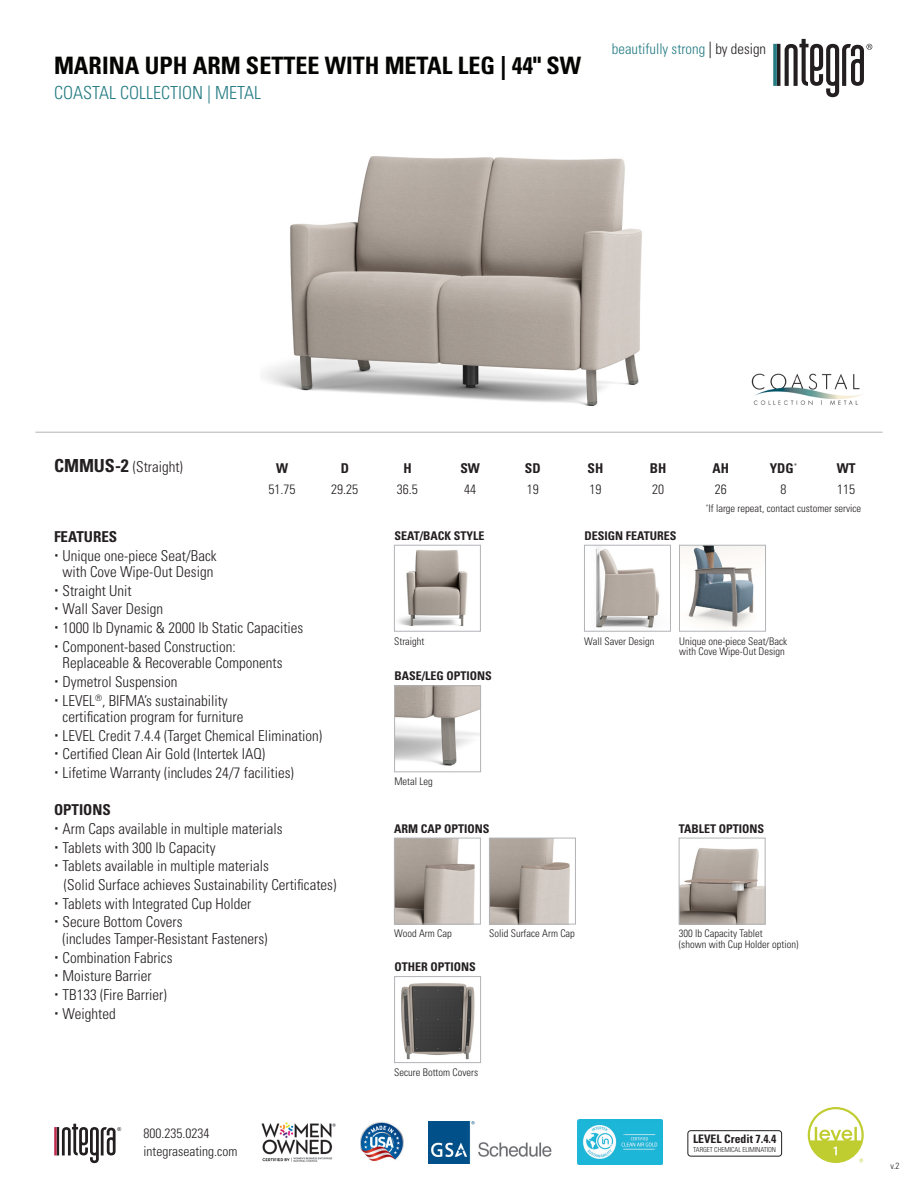
<style>
.page{position:relative;width:918px;height:1188px;background:#fff}
.page>*{position:absolute;margin:0;border:0;box-sizing:border-box;transform-origin:0 0}
.t1{font:700 condensed 24px "Univers LT Std";color:#040503}
.t2{font:300 condensed 18px "Univers LT Std";color:#257c83}
.t3{font:300 condensed 15px/16.5px "Univers LT Std";color:#231f20}
.t4{font:700 condensed 15px "Univers LT Std";color:#231f20}
.t5{font:300 condensed 14.7px "Univers LT Std";color:#257c83}
.t6{font:300 condensed 13.5px/18px "Univers LT Std";color:#231f20}
.t7{font:700 condensed 13.5px "Univers LT Std";color:#231f20}
.t8{font:700 condensed 12px "Univers LT Std";color:#231f20}
.t9{font:700 condensed 11.7px "Univers LT Std";color:#231f20}
.t10{font:300 condensed 10.5px "Univers LT Std";color:#231f20}
.t11{font:300 condensed 9px "Univers LT Std";color:#231f20}
.t12{font:300 condensed 6.9px "Univers LT Std";letter-spacing:-.01em;color:#231f20}
.s1{font-size:16.35px;color:#231f20}
.s2{color:#231f20}
.s3{font-weight:700;font-size:18px}
</style>
<div class="page">
<img style="left:751px;top:373px;width:112px;height:32px">
<svg style="left:54px;top:1124px;width:67px;height:39px"></svg>
<img style="left:360px;top:1121px;width:43px;height:41px">
<img style="left:261px;top:1122px;width:74px;height:40px">
<img style="left:577px;top:1120px;width:86px;height:44px">
<hr style="left:35px;top:432px;width:848px;height:1px;background:#b2b3b7">
<svg style="left:773px;top:39px;width:99px;height:58px"></svg>
<img style="left:428px;top:1121px;width:124px;height:42px">
<svg style="left:808px;top:1107px;width:56px;height:56px"></svg>
<div style="left:688px;top:1130px;width:94px;height:27px;border:1px solid #231f20;border-radius:3px"></div>
<img style="left:263px;top:156px;width:379px;height:250px">
<img style="left:396px;top:688px;width:83px;height:78px">
<div style="left:394px;top:686px;width:87px;height:86px;border:1px solid #b2b3b7"></div>
<img style="left:401px;top:983px;width:74px;height:77px">
<div style="left:394px;top:976px;width:87px;height:87px;border:1px solid #b2b3b7"></div>
<img style="left:398px;top:550px;width:70px;height:76px">
<div style="left:394px;top:545px;width:87px;height:86px;border:1px solid #b2b3b7"></div>
<img style="left:396px;top:840px;width:79px;height:82px">
<div style="left:394px;top:838px;width:87px;height:86px;border:1px solid #b2b3b7"></div>
<img style="left:491px;top:840px;width:79px;height:82px">
<div style="left:489px;top:838px;width:87px;height:86px;border:1px solid #b2b3b7"></div>
<img style="left:681px;top:848px;width:82px;height:74px">
<div style="left:679px;top:838px;width:86px;height:86px;border:1px solid #b2b3b7"></div>
<img style="left:681px;top:547px;width:83px;height:80px">
<div style="left:679px;top:545px;width:87px;height:86px;border:1px solid #b2b3b7"></div>
<img style="left:596px;top:547px;width:64px;height:81px">
<div style="left:584px;top:545px;width:87px;height:86px;border:1px solid #b2b3b7"></div>
<p class="t1" style="left:54px;top:50px;width:529px">MARINA UPH ARM SETTEE WITH METAL LEG | 44" SW</p>
<p class="t2" style="left:54px;top:82px;width:209px">COASTAL COLLECTION | METAL</p>
<p class="t5" style="left:612px;top:40px;width:156px">beautifully strong <span class="s1">|</span> <span class="s2">by design</span></p>
<p class="t3" style="left:54px;top:459px;width:130px"><span class="s3">CMMUS-2</span> (Straight)</p>
<p class="t7" style="left:276px;top:460px;width:14px">W</p>
<p class="t7" style="left:341px;top:460px;width:10px">D</p>
<p class="t7" style="left:403px;top:460px;width:10px">H</p>
<p class="t7" style="left:460px;top:460px;width:21px">SW</p>
<p class="t7" style="left:525px;top:460px;width:17px">SD</p>
<p class="t7" style="left:588px;top:460px;width:17px">SH</p>
<p class="t7" style="left:650px;top:460px;width:18px">BH</p>
<p class="t7" style="left:713px;top:460px;width:18px">AH</p>
<p class="t7" style="left:770px;top:460px;width:29px">YDG<sup>*</sup></p>
<p class="t7" style="left:837px;top:460px;width:20px">WT</p>
<p class="t6" style="left:269px;top:480px;width:28px">51.75</p>
<p class="t6" style="left:331px;top:480px;width:28px">29.25</p>
<p class="t6" style="left:397px;top:480px;width:22px">36.5</p>
<p class="t6" style="left:464px;top:480px;width:13px">44</p>
<p class="t6" style="left:527px;top:480px;width:13px">19</p>
<p class="t6" style="left:589px;top:480px;width:13px">19</p>
<p class="t6" style="left:652px;top:480px;width:13px">20</p>
<p class="t6" style="left:715px;top:480px;width:13px">26</p>
<p class="t6" style="left:780px;top:480px;width:7px">8</p>
<p class="t6" style="left:837px;top:480px;width:19px">115</p>
<p class="t10" style="left:706px;top:502px;width:157px"><sup>*</sup>If large repeat, contact customer service</p>
<p class="t4" style="left:54px;top:527px;width:65px">FEATURES</p>
<p class="t3" style="left:63px;top:547px;width:156px">Unique one-piece Seat/Back with Cove Wipe-Out Design</p>
<p class="t3" style="left:63px;top:582px;width:71px">Straight Unit</p>
<p class="t3" style="left:63px;top:601px;width:102px">Wall Saver Design</p>
<p class="t3" style="left:63px;top:620px;width:242px">1000 lb Dynamic &amp; 2000 lb Static Capacities</p>
<p class="t3" style="left:63px;top:638px;width:221px">Component-based Construction:<br>Replaceable &amp; Recoverable Components</p>
<p class="t3" style="left:63px;top:673px;width:116px">Dymetrol Suspension</p>
<p class="t3" style="left:63px;top:692px;width:182px">LEVEL<sup>®</sup>, BIFMA’s sustainability certification program for furniture</p>
<p class="t3" style="left:63px;top:727px;width:261px">LEVEL Credit 7.4.4 (Target Chemical Elimination)</p>
<p class="t3" style="left:63px;top:746px;width:204px">Certified Clean Air Gold (Intertek IAQ)</p>
<p class="t3" style="left:63px;top:765px;width:233px">Lifetime Warranty (includes 24/7 facilities)</p>
<p class="t4" style="left:54px;top:801px;width:58px">OPTIONS</p>
<p class="t3" style="left:63px;top:821px;width:221px">Arm Caps available in multiple materials</p>
<p class="t3" style="left:63px;top:839px;width:154px">Tablets with 300 lb Capacity</p>
<p class="t3" style="left:63px;top:858px;width:208px">Tablets available in multiple materials</p>
<p class="t3" style="left:64px;top:877px;width:274px">(Solid Surface achieves Sustainability Certificates)</p>
<p class="t3" style="left:63px;top:895px;width:190px">Tablets with Integrated Cup Holder</p>
<p class="t3" style="left:63px;top:914px;width:206px">Secure Bottom Covers<br>(includes Tamper-Resistant Fasteners)</p>
<p class="t3" style="left:63px;top:949px;width:111px">Combination Fabrics</p>
<p class="t3" style="left:63px;top:968px;width:91px">Moisture Barrier</p>
<p class="t3" style="left:63px;top:986px;width:106px">TB133 (Fire Barrier)</p>
<p class="t3" style="left:63px;top:1005px;width:55px">Weighted</p>
<p class="t8" style="left:394px;top:528px;width:91px">SEAT/BACK STYLE</p>
<p class="t8" style="left:584px;top:528px;width:93px">DESIGN FEATURES</p>
<p class="t10" style="left:394px;top:635px;width:32px">Straight</p>
<p class="t10" style="left:584px;top:635px;width:72px">Wall Saver Design</p>
<p class="t10" style="left:679px;top:635px;width:109px">Unique one-piece Seat/Back</p>
<p class="t10" style="left:679px;top:645px;width:107px">with Cove Wipe-Out Design</p>
<p class="t8" style="left:394px;top:669px;width:99px">BASE/LEG OPTIONS</p>
<p class="t10" style="left:394px;top:775px;width:40px">Metal Leg</p>
<p class="t8" style="left:679px;top:821px;width:87px">TABLET OPTIONS</p>
<p class="t8" style="left:394px;top:821px;width:97px">ARM CAP OPTIONS</p>
<p class="t10" style="left:394px;top:927px;width:59px">Wood Arm Cap</p>
<p class="t10" style="left:489px;top:927px;width:87px">Solid Surface Arm Cap</p>
<p class="t10" style="left:679px;top:927px;width:85px">300 lb Capacity Tablet</p>
<p class="t10" style="left:679px;top:938px;width:121px">(shown with Cup Holder option)</p>
<p class="t8" style="left:394px;top:959px;width:83px">OTHER OPTIONS</p>
<p class="t6" style="left:144px;top:1124px;width:95px">800.235.0234 integraseating.com</p>
<p class="t10" style="left:394px;top:1066px;width:85px">Secure Bottom Covers</p>
<p class="t9" style="left:693px;top:1132px;width:85px">LEVEL Credit 7.4.4</p>
<p class="t12" style="left:693px;top:1145px;width:84px">TARGET CHEMICAL ELIMINATION</p>
<p class="t11" style="left:890px;top:1160px;width:11px">v.2</p>
</div>
